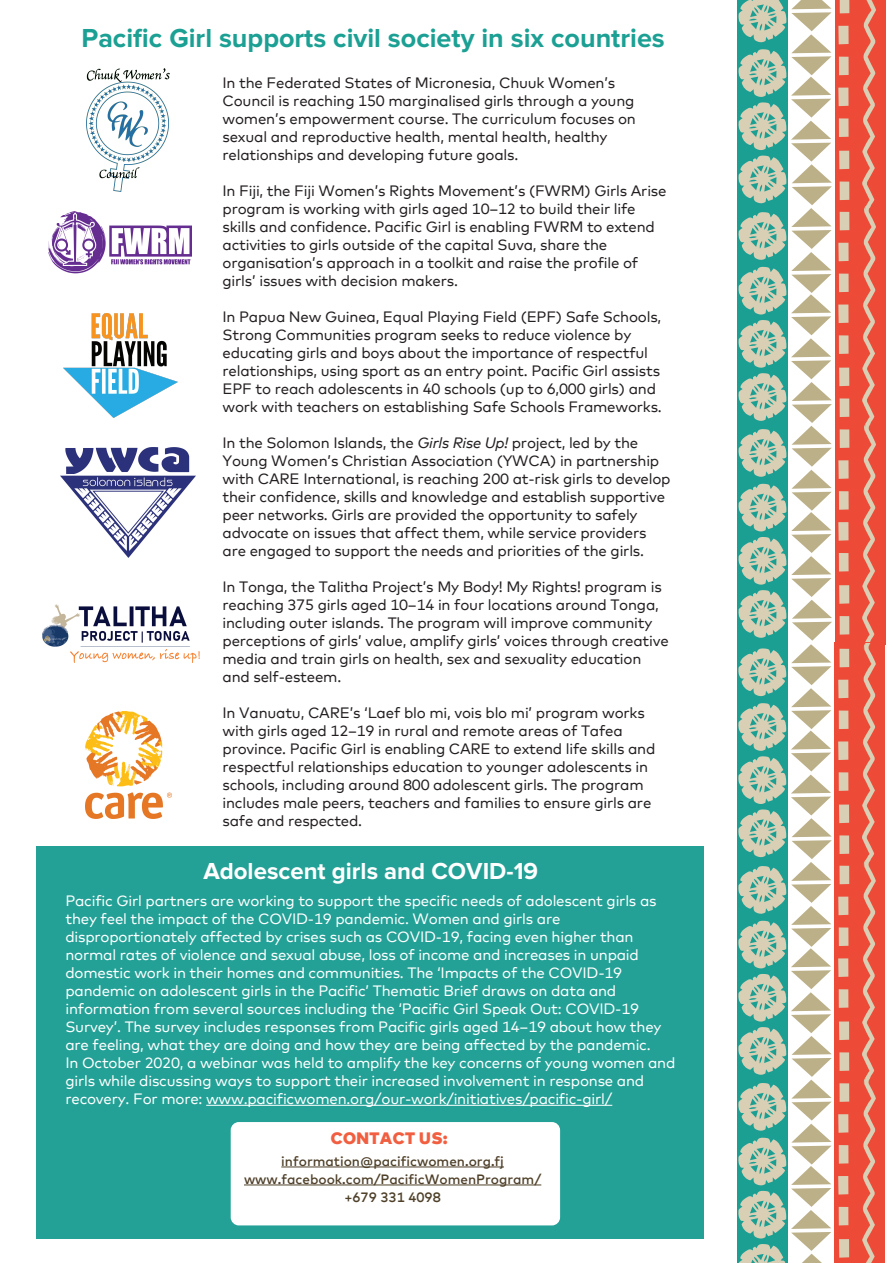
<style>
.page{position:relative;width:893px;height:1263px;background:#fff}
.page>*{position:absolute;margin:0;border:0;box-sizing:border-box;transform-origin:0 0}
.t1{font:700 27px "Proxima Nova";color:#1ca094}
.t2{font:700 24px "Proxima Nova";color:#fff}
.t3{font:900 16.5px "Mark Offc Pro";letter-spacing:.02em;color:#f15f40}
.t4{font:15px/18px "Mark Offc Pro";letter-spacing:-.015em;color:#231f20}
.t5{font:15px/18px "Mark Offc Pro";letter-spacing:-.015em;color:#fff}
.t6{font:500 13.5px/18px "Mark Offc Pro";color:#4f4029;text-align:center}
.s1{font-style:italic}
</style>
<div class="page">
<img style="left:63px;top:313px;width:114px;height:104px">
<img style="left:86px;top:711px;width:85px;height:107px">
<img style="left:86px;top:69px;width:84px;height:123px">
<img style="left:49px;top:212px;width:143px;height:61px">
<img style="left:42px;top:604px;width:157px;height:58px">
<img style="left:60px;top:448px;width:136px;height:110px">
<div style="left:835px;top:0;width:50px;height:645px;background:#ed4b38"></div>
<div style="left:838px;top:522px;width:10px;height:19px;background:#d8cfb5"></div>
<div style="left:839px;top:553px;width:10px;height:18px;background:#d8cfb5"></div>
<div style="left:838px;top:460px;width:11px;height:19px;background:#d8cfb5"></div>
<div style="left:839px;top:491px;width:10px;height:19px;background:#d8cfb5"></div>
<div style="left:840px;top:429px;width:9px;height:19px;background:#d8cfb5"></div>
<div style="left:839px;top:585px;width:10px;height:19px;background:#d8cfb5"></div>
<div style="left:840px;top:616px;width:9px;height:19px;background:#d8cfb5"></div>
<div style="left:838px;top:304px;width:10px;height:19px;background:#d8cfb5"></div>
<div style="left:839px;top:335px;width:10px;height:19px;background:#d8cfb5"></div>
<div style="left:838px;top:243px;width:11px;height:18px;background:#d8cfb5"></div>
<div style="left:839px;top:274px;width:10px;height:18px;background:#d8cfb5"></div>
<div style="left:840px;top:212px;width:9px;height:18px;background:#d8cfb5"></div>
<div style="left:839px;top:368px;width:10px;height:18px;background:#d8cfb5"></div>
<div style="left:840px;top:398px;width:9px;height:19px;background:#d8cfb5"></div>
<div style="left:838px;top:88px;width:10px;height:18px;background:#d8cfb5"></div>
<div style="left:839px;top:118px;width:10px;height:19px;background:#d8cfb5"></div>
<div style="left:838px;top:26px;width:11px;height:18px;background:#d8cfb5"></div>
<div style="left:839px;top:57px;width:10px;height:18px;background:#d8cfb5"></div>
<div style="left:840px;top:0;width:9px;height:13px;background:#d8cfb5"></div>
<div style="left:839px;top:151px;width:10px;height:18px;background:#d8cfb5"></div>
<div style="left:840px;top:182px;width:9px;height:18px;background:#d8cfb5"></div>
<div style="left:835px;top:643px;width:50px;height:620px;background:#ed4b38"></div>
<div style="left:838px;top:1176px;width:10px;height:18px;background:#d8cfb5"></div>
<div style="left:839px;top:1207px;width:9px;height:18px;background:#d8cfb5"></div>
<div style="left:838px;top:1114px;width:10px;height:19px;background:#d8cfb5"></div>
<div style="left:839px;top:1145px;width:9px;height:18px;background:#d8cfb5"></div>
<div style="left:839px;top:1083px;width:10px;height:19px;background:#d8cfb5"></div>
<div style="left:839px;top:1239px;width:10px;height:19px;background:#d8cfb5"></div>
<div style="left:838px;top:958px;width:10px;height:19px;background:#d8cfb5"></div>
<div style="left:839px;top:989px;width:9px;height:19px;background:#d8cfb5"></div>
<div style="left:838px;top:897px;width:10px;height:18px;background:#d8cfb5"></div>
<div style="left:839px;top:927px;width:9px;height:19px;background:#d8cfb5"></div>
<div style="left:839px;top:866px;width:10px;height:18px;background:#d8cfb5"></div>
<div style="left:839px;top:1021px;width:10px;height:19px;background:#d8cfb5"></div>
<div style="left:839px;top:1052px;width:10px;height:19px;background:#d8cfb5"></div>
<div style="left:838px;top:741px;width:10px;height:19px;background:#d8cfb5"></div>
<div style="left:839px;top:772px;width:9px;height:19px;background:#d8cfb5"></div>
<div style="left:838px;top:680px;width:10px;height:18px;background:#d8cfb5"></div>
<div style="left:839px;top:710px;width:9px;height:19px;background:#d8cfb5"></div>
<div style="left:839px;top:649px;width:10px;height:18px;background:#d8cfb5"></div>
<div style="left:839px;top:804px;width:10px;height:19px;background:#d8cfb5"></div>
<div style="left:839px;top:835px;width:10px;height:19px;background:#d8cfb5"></div>
<svg style="left:862px;top:0;width:14px;height:1263px"></svg>
<div style="left:737px;top:643px;width:50px;height:620px;background:#1b9f93"></div>
<svg style="left:738px;top:0;width:94px;height:1263px"></svg>
<div style="left:36px;top:846px;width:667px;height:392px;background:#23a196"></div>
<div style="left:231px;top:1122px;width:329px;height:103px;background:#fff;border-radius:8px"></div>
<hr style="left:281px;top:1166px;width:223px;height:1px;background:#4f4029">
<hr style="left:244px;top:1184px;width:297px;height:1px;background:#4f4029">
<hr style="left:206px;top:1105px;width:406px;height:1px;background:#fff">
<h1 class="t1" style="left:81px;top:23px;width:585px">Pacific Girl supports civil society in six countries</h1>
<p class="t4" style="left:223px;top:72px;width:415px">In the Federated States of Micronesia, Chuuk Women’s Council is reaching 150 marginalised girls through a young women’s empowerment course. The curriculum focuses on sexual and reproductive health, mental health, healthy relationships and developing future goals.</p>
<p class="t4" style="left:223px;top:180px;width:446px">In Fiji, the Fiji Women’s Rights Movement’s (FWRM) Girls Arise program is working with girls aged 10–12 to build their life skills and confidence. Pacific Girl is enabling FWRM to extend activities to girls outside of the capital Suva, share the organisation’s approach in a toolkit and raise the profile of girls’ issues with decision makers.</p>
<p class="t4" style="left:223px;top:306px;width:441px">In Papua New Guinea, Equal Playing Field (EPF) Safe Schools, Strong Communities program seeks to reduce violence by educating girls and boys about the importance of respectful relationships, using sport as an entry point. Pacific Girl assists EPF to reach adolescents in 40 schools (up to 6,000 girls) and work with teachers on establishing Safe Schools Frameworks.</p>
<p class="t4" style="left:223px;top:432px;width:450px">In the Solomon Islands, the <span class="s1">Girls Rise Up!</span> project, led by the Young Women’s Christian Association (YWCA) in partnership with CARE International, is reaching 200 at-risk girls to develop their confidence, skills and knowledge and establish supportive peer networks. Girls are provided the opportunity to safely advocate on issues that affect them, while service providers are engaged to support the needs and priorities of the girls.</p>
<p class="t4" style="left:223px;top:576px;width:448px">In Tonga, the Talitha Project’s My Body! My Rights! program is reaching 375 girls aged 10–14 in four locations around Tonga, including outer islands. The program will improve community perceptions of girls’ value, amplify girls’ voices through creative media and train girls on health, sex and sexuality education and self-esteem.</p>
<p class="t4" style="left:223px;top:702px;width:434px">In Vanuatu, CARE’s ‘Laef blo mi, vois blo mi’ program works with girls aged 12–19 in rural and remote areas of Tafea province. Pacific Girl is enabling CARE to extend life skills and respectful relationships education to younger adolescents in schools, including around 800 adolescent girls. The program includes male peers, teachers and families to ensure girls are safe and respected.</p>
<h2 class="t2" style="left:203px;top:858px;width:336px">Adolescent girls and COVID-19</h2>
<p class="t5" style="left:65px;top:890px;width:612px">Pacific Girl partners are working to support the specific needs of adolescent girls as they feel the impact of the COVID-19 pandemic. Women and girls are disproportionately affected by crises such as COVID-19, facing even higher than normal rates of violence and sexual abuse, loss of income and increases in unpaid domestic work in their homes and communities. The ‘Impacts of the COVID-19 pandemic on adolescent girls in the Pacific’ Thematic Brief draws on data and information from several sources including the ‘Pacific Girl Speak Out: COVID-19<br>Survey’. The survey includes responses from Pacific girls aged 14–19 about how they are feeling, what they are doing and how they are being affected by the pandemic.<br>In October 2020, a webinar was held to amplify the key concerns of young women and girls while discussing ways to support their increased involvement in response and recovery. For more: www.pacificwomen.org/our-work/initiatives/pacific-girl/</p>
<p class="t3" style="left:331px;top:1125px;width:118px">CONTACT US:</p>
<p class="t6" style="left:244px;top:1151px;width:299px">information@pacificwomen.org.fj www.facebook.com/PacificWomenProgram/ +679 331 4098</p>
</div>
